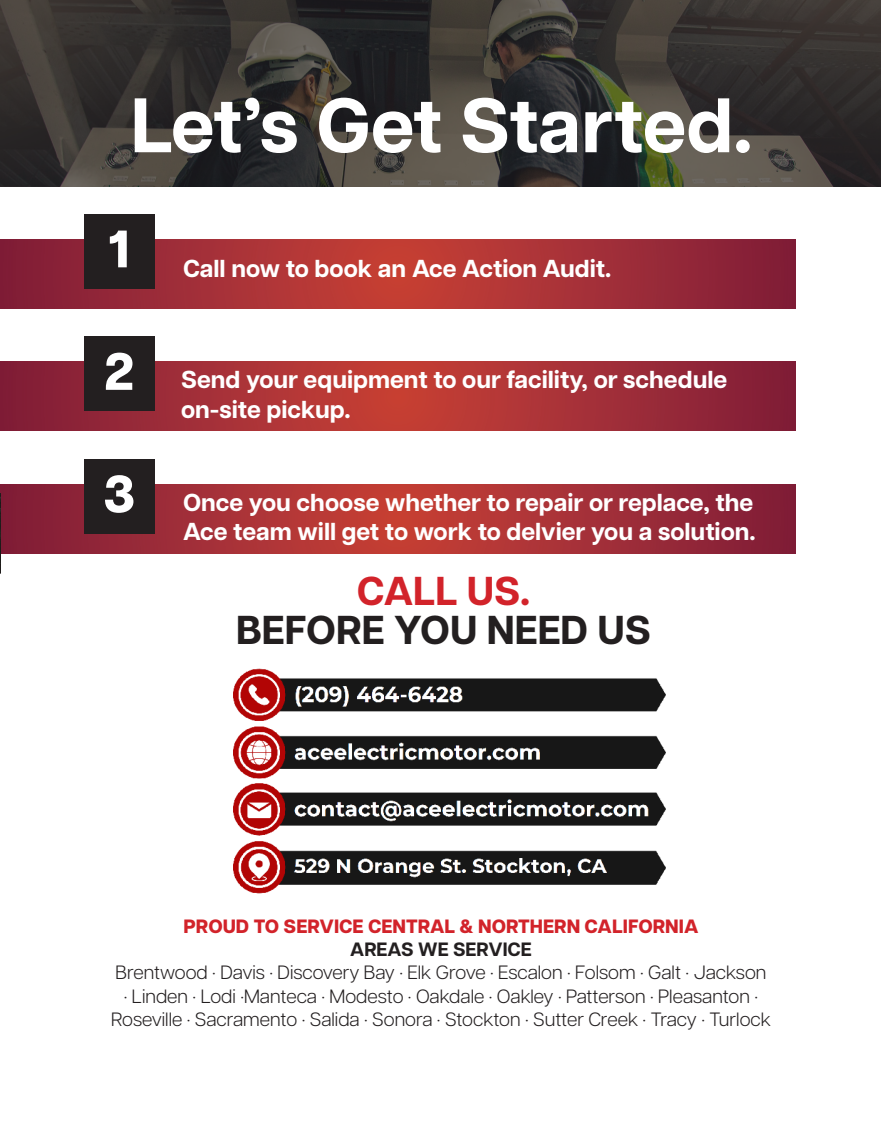
<style>
.page{position:relative;width:882px;height:1134px;background:#fff}
.page>*{position:absolute;margin:0;border:0;box-sizing:border-box;transform-origin:0 0}
.t1{font:700 77px "Articulat CF";letter-spacing:-.005em;color:#fff}
.t2{font:800 52.5px "Articulat CF";color:#fff}
.t3{font:700 40.25px "Articulat CF";color:#231f20}
.t4{font:700 40.25px "Articulat CF";color:#d2232a}
.t5{font:700 24.5px/29.4px "Articulat CF";color:#fff}
.t6{font:300 19.25px "Articulat CF";color:#231f20}
.t7{font:800 19.25px "Articulat CF";color:#d2232a}
.t8{font:700 19.25px "Articulat CF";color:#231f20}
</style>
<div class="page">
<svg style="left:0;top:0;width:881px;height:186px;background:#383531"></svg>
<img style="left:233px;top:668px;width:433px;height:226px">
<svg style="left:0;top:239px;width:796px;height:69px;background:#a22f36"></svg>
<div style="left:84px;top:214px;width:70px;height:75px;background:#231f20"></div>
<svg style="left:0;top:362px;width:796px;height:69px;background:#a22f36"></svg>
<div style="left:84px;top:337px;width:70px;height:74px;background:#231f20"></div>
<svg style="left:0;top:484px;width:796px;height:69px;background:#a32f36"></svg>
<div style="left:84px;top:459px;width:70px;height:75px;background:#231f20"></div>
<hr style="left:0;top:54px;width:1px;height:80px;background:#231f20">
<hr style="left:0;top:493px;width:1px;height:80px;background:#231f20">
<p class="t1" style="left:131px;top:68px;width:623px">Let’s Get Started.</p>
<p class="t2" style="left:108px;top:210px;width:24px">1</p>
<p class="t2" style="left:104px;top:332px;width:32px">2</p>
<p class="t2" style="left:103px;top:455px;width:33px">3</p>
<p class="t5" style="left:183px;top:253px;width:430px">Call now to book an Ace Action Audit.</p>
<p class="t5" style="left:181px;top:365px;width:548px">Send your equipment to our facility, or schedule</p>
<p class="t5" style="left:181px;top:394px;width:171px">on-site pickup.</p>
<p class="t5" style="left:183px;top:487px;width:574px">Once you choose whether to repair or replace, the<br>Ace team will get to work to delvier you a solution.</p>
<p class="t4" style="left:357px;top:562px;width:175px">CALL US.</p>
<p class="t3" style="left:236px;top:600px;width:416px">BEFORE YOU NEED US</p>
<p class="t7" style="left:184px;top:912px;width:516px">PROUD TO SERVICE CENTRAL &amp; NORTHERN CALIFORNIA</p>
<p class="t8" style="left:350px;top:935px;width:183px">AREAS WE SERVICE</p>
<p class="t6" style="left:116px;top:959px;width:652px">Brentwood · Davis · Discovery Bay · Elk Grove · Escalon · Folsom · Galt · Jackson</p>
<p class="t6" style="left:124px;top:982px;width:636px">· Linden · Lodi ·Manteca · Modesto · Oakdale · Oakley · Patterson · Pleasanton ·</p>
<p class="t6" style="left:111px;top:1005px;width:661px">Roseville · Sacramento · Salida · Sonora · Stockton · Sutter Creek · Tracy · Turlock</p>
</div>
